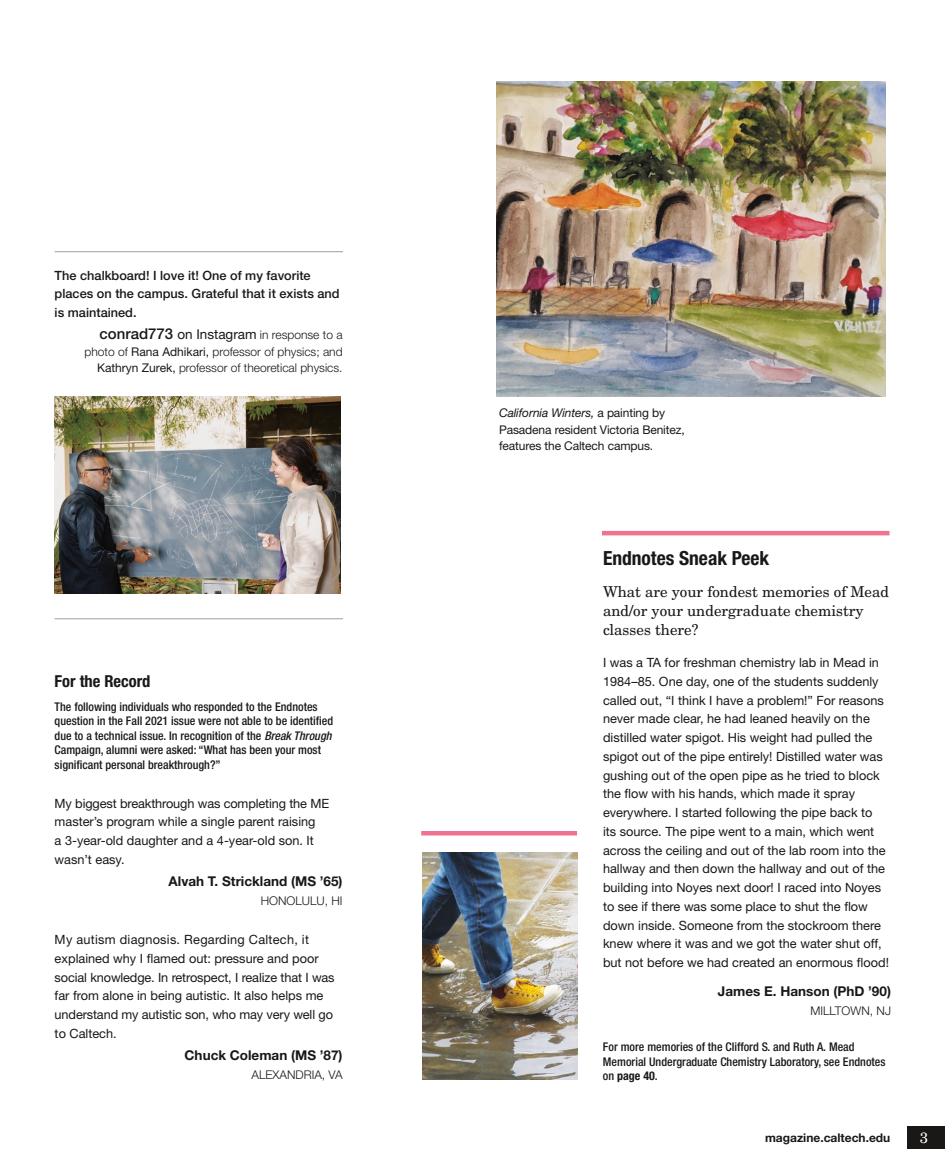
<style>
.page{position:relative;width:945px;height:1161px;background:#fff}
.page>*{position:absolute;margin:0;border:0;box-sizing:border-box;transform-origin:0 0}
.t1{font:700 condensed 19.5px "Helvetica Neue LT Std";color:#191817}
.t2{font:700 condensed 16.5px "Helvetica Neue LT Std";color:#191817}
.t3{font:15px/18.8px "New Century Schlbk LT Std";color:#191817}
.t4{font:15px "New Century Schlbk LT Std";color:#fff}
.t5{font:700 13.5px "Helvetica Neue LT Std";color:#191817}
.t6{font:12.75px/18.8px "Helvetica Neue LT Std";color:#191817}
.t7{font:500 12.75px/18.8px "Helvetica Neue LT Std";color:#191817}
.t8{font:500 condensed 12px/14.4px "Helvetica Neue LT Std";color:#191817}
.t9{font:300 12px/16.5px "Helvetica Neue LT Std";color:#191817;text-align:right}
.t10{font:12px/16.5px "Helvetica Neue LT Std";letter-spacing:-.01em;color:#191817}
.t11{font:700 12px "Helvetica Neue LT Std";color:#191817}
.s1{font-weight:500;font-size:15px}
.s2{font-weight:400;font-size:13.5px}
.s3{font-weight:400}
.s4{font-style:italic}
.s5{font-weight:700}
</style>
<div class="page">
<div style="left:907px;top:1126px;width:38px;height:23px;background:#191817"></div>
<img style="left:496px;top:81px;width:390px;height:316px">
<hr style="left:602px;top:531px;width:287px;height:4px;background:#f07290">
<img style="left:422px;top:852px;width:155px;height:227px">
<div style="left:421px;top:831px;width:156px;height:5px;background:#f07290"></div>
<hr style="left:55px;top:618px;width:288px;height:1px;background:#9d9f9f">
<hr style="left:55px;top:251px;width:288px;height:1px;background:#9d9f9f">
<img style="left:55px;top:397px;width:285px;height:197px">
<p class="t7" style="left:55px;top:266px;width:287px">The chalkboard! I love it! One of my favorite places on the campus. Grateful that it exists and is maintained.</p>
<p class="t9" style="left:85px;top:326px;width:260px"><span class="s1">conrad773</span> <span class="s2">on Instagram</span> in response to a photo of <span class="s3">Rana Adhikari,</span> professor of physics; and<br><span class="s3">Kathryn Zurek,</span> professor of theoretical physics.</p>
<p class="t2" style="left:55px;top:671px;width:97px">For the Record</p>
<p class="t8" style="left:55px;top:699px;width:280px">The following individuals who responded to the Endnotes question in the Fall 2021 issue were not able to be identified due to a technical issue. In recognition of the <span class="s4">Break Through </span>Campaign, alumni were asked: “What has been your most significant personal breakthrough?”</p>
<p class="t6" style="left:55px;top:794px;width:276px">My biggest breakthrough was completing the ME master’s program while a single parent raising<br>a 3-year-old daughter and a 4-year-old son. It wasn’t easy.</p>
<p class="t5" style="left:169px;top:872px;width:176px">Alvah T. Strickland (MS ’65)</p>
<p class="t9" style="left:261px;top:892px;width:83px">HONOLULU, HI</p>
<p class="t6" style="left:55px;top:930px;width:282px">My autism diagnosis. Regarding Caltech, it explained why I flamed out: pressure and poor social knowledge. In retrospect, I realize that I was far from alone in being autistic. It also helps me understand my autistic son, who may very well go to Caltech.</p>
<p class="t5" style="left:185px;top:1046px;width:160px">Chuck Coleman (MS ’87)</p>
<p class="t9" style="left:252px;top:1066px;width:93px">ALEXANDRIA, VA</p>
<p class="t10" style="left:499px;top:405px;width:187px"><span class="s4">California Winters,</span> a painting by<br>Pasadena resident Victoria Benitez, features the Caltech campus.</p>
<h1 class="t1" style="left:603px;top:546px;width:168px">Endnotes Sneak Peek</h1>
<p class="t3" style="left:603px;top:583px;width:288px">What are your fondest memories of Mead and/or your undergraduate chemistry classes there?</p>
<p class="t6" style="left:603px;top:653px;width:287px">I was a TA for freshman chemistry lab in Mead in 1984–85. One day, one of the students suddenly called out, “I think I have a problem!” For reasons never made clear, he had leaned heavily on the distilled water spigot. His weight had pulled the spigot out of the pipe entirely! Distilled water was gushing out of the open pipe as he tried to block the flow with his hands, which made it spray everywhere. I started following the pipe back to its source. The pipe went to a main, which went across the ceiling and out of the lab room into the hallway and then down the hallway and out of the building into Noyes next door! I raced into Noyes to see if there was some place to shut the flow down inside. Someone from the stockroom there knew where it was and we got the water shut off, but not before we had created an enormous flood!</p>
<p class="t5" style="left:718px;top:982px;width:175px">James E. Hanson (PhD ’90)</p>
<p class="t9" style="left:811px;top:1002px;width:82px">MILLTOWN, NJ</p>
<p class="t8" style="left:603px;top:1040px;width:284px">For more memories of the Clifford S. and Ruth A. Mead<br>Memorial Undergraduate Chemistry Laboratory, see Endnotes on <span class="s5">page 40</span>.</p>
<p class="t11" style="left:765px;top:1130px;width:127px">magazine.caltech.edu</p>
<p class="t4" style="left:920px;top:1128px;width:10px">3</p>
</div>
